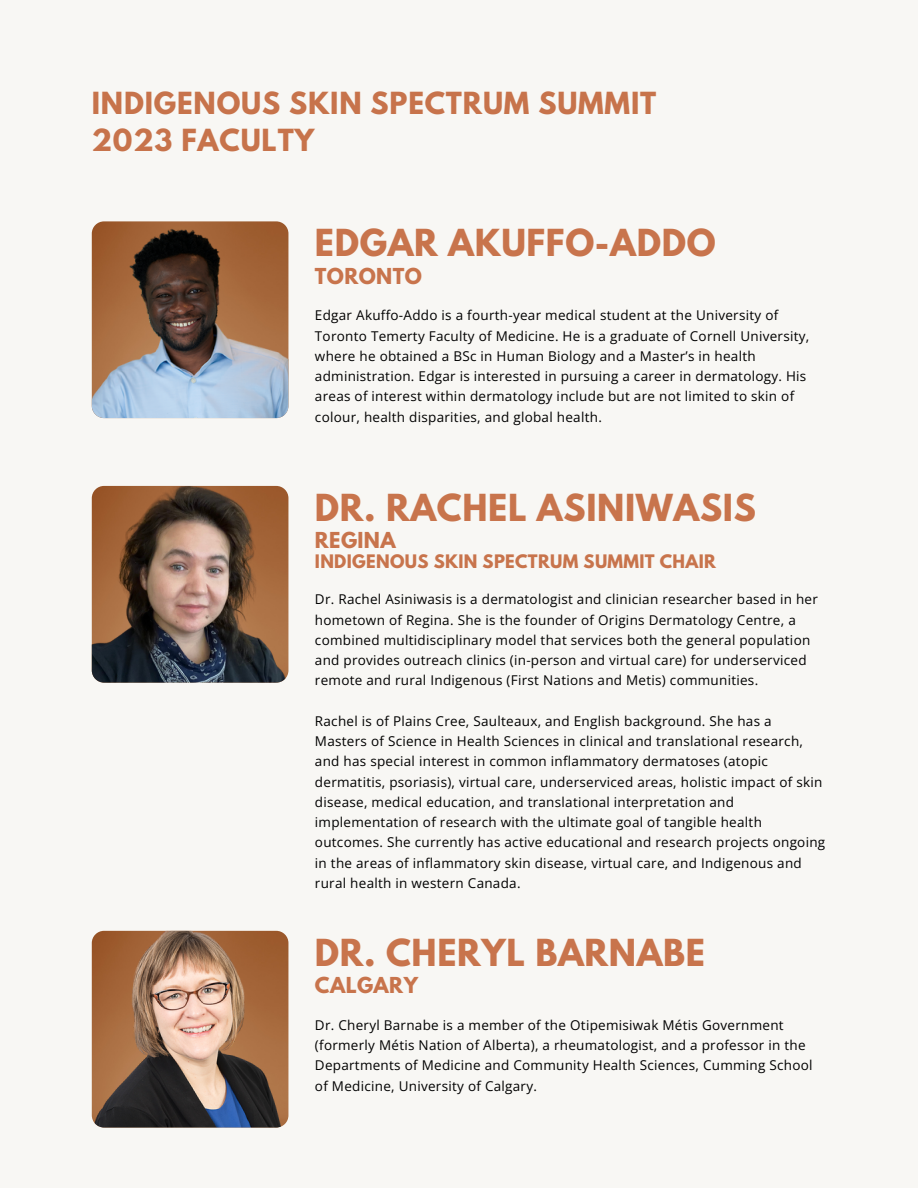
<style>
.page{position:relative;width:918px;height:1188px;background:#f8f7f4}
.page>*{position:absolute;margin:0;border:0;box-sizing:border-box;transform-origin:0 0}
.t1{font:700 33px "League Spartan";letter-spacing:.02em;color:#c8744c}
.t2{font:700 27px "League Spartan";letter-spacing:.03em;color:#c7734b}
.t3{font:700 19.5px "League Spartan";letter-spacing:.02em;color:#c8744c}
.t4{font:700 16.5px "League Spartan";letter-spacing:.02em;color:#c8744c}
.t5{font:13.5px/20.2px "Open Sans";letter-spacing:.02em;color:#000}
</style>
<div class="page">
<img style="left:92px;top:221px;width:196px;height:197px;border-radius:12px">
<img style="left:92px;top:486px;width:196px;height:197px;border-radius:12px">
<img style="left:92px;top:931px;width:196px;height:196px;border-radius:12px">
<p class="t2" style="left:92px;top:90px;width:566px">INDIGENOUS SKIN SPECTRUM SUMMIT</p>
<p class="t2" style="left:92px;top:127px;width:224px">2023 FACULTY</p>
<p class="t1" style="left:315px;top:226px;width:402px">EDGAR AKUFFO-ADDO</p>
<p class="t3" style="left:315px;top:266px;width:108px">TORONTO</p>
<p class="t5" style="left:315px;top:305px;width:496px">Edgar Akuffo-Addo is a fourth-year medical student at the University of Toronto Temerty Faculty of Medicine. He is a graduate of Cornell University, where he obtained a BSc in Human Biology and a Master’s in health administration. Edgar is interested in pursuing a career in dermatology. His areas of interest within dermatology include but are not limited to skin of colour, health disparities, and global health.</p>
<p class="t1" style="left:315px;top:491px;width:442px">DR. RACHEL ASINIWASIS</p>
<p class="t4" style="left:315px;top:553px;width:403px">INDIGENOUS SKIN SPECTRUM SUMMIT CHAIR</p>
<p class="t3" style="left:315px;top:531px;width:82px">REGINA</p>
<p class="t5" style="left:315px;top:589px;width:504px">Dr. Rachel Asiniwasis is a dermatologist and clinician researcher based in her hometown of Regina. She is the founder of Origins Dermatology Centre, a combined multidisciplinary model that services both the general population and provides outreach clinics (in-person and virtual care) for underserviced remote and rural Indigenous (First Nations and Metis) communities.</p>
<p class="t5" style="left:315px;top:711px;width:512px">Rachel is of Plains Cree, Saulteaux, and English background. She has a Masters of Science in Health Sciences in clinical and translational research, and has special interest in common inflammatory dermatoses (atopic dermatitis, psoriasis), virtual care, underserviced areas, holistic impact of skin disease, medical education, and translational interpretation and implementation of research with the ultimate goal of tangible health outcomes. She currently has active educational and research projects ongoing in the areas of inflammatory skin disease, virtual care, and Indigenous and rural health in western Canada.</p>
<p class="t1" style="left:315px;top:936px;width:392px">DR. CHERYL BARNABE</p>
<p class="t3" style="left:315px;top:976px;width:105px">CALGARY</p>
<p class="t5" style="left:315px;top:1014px;width:499px">Dr. Cheryl Barnabe is a member of the Otipemisiwak Métis Government (formerly Métis Nation of Alberta), a rheumatologist, and a professor in the Departments of Medicine and Community Health Sciences, Cumming School of Medicine, University of Calgary.</p>
</div>
